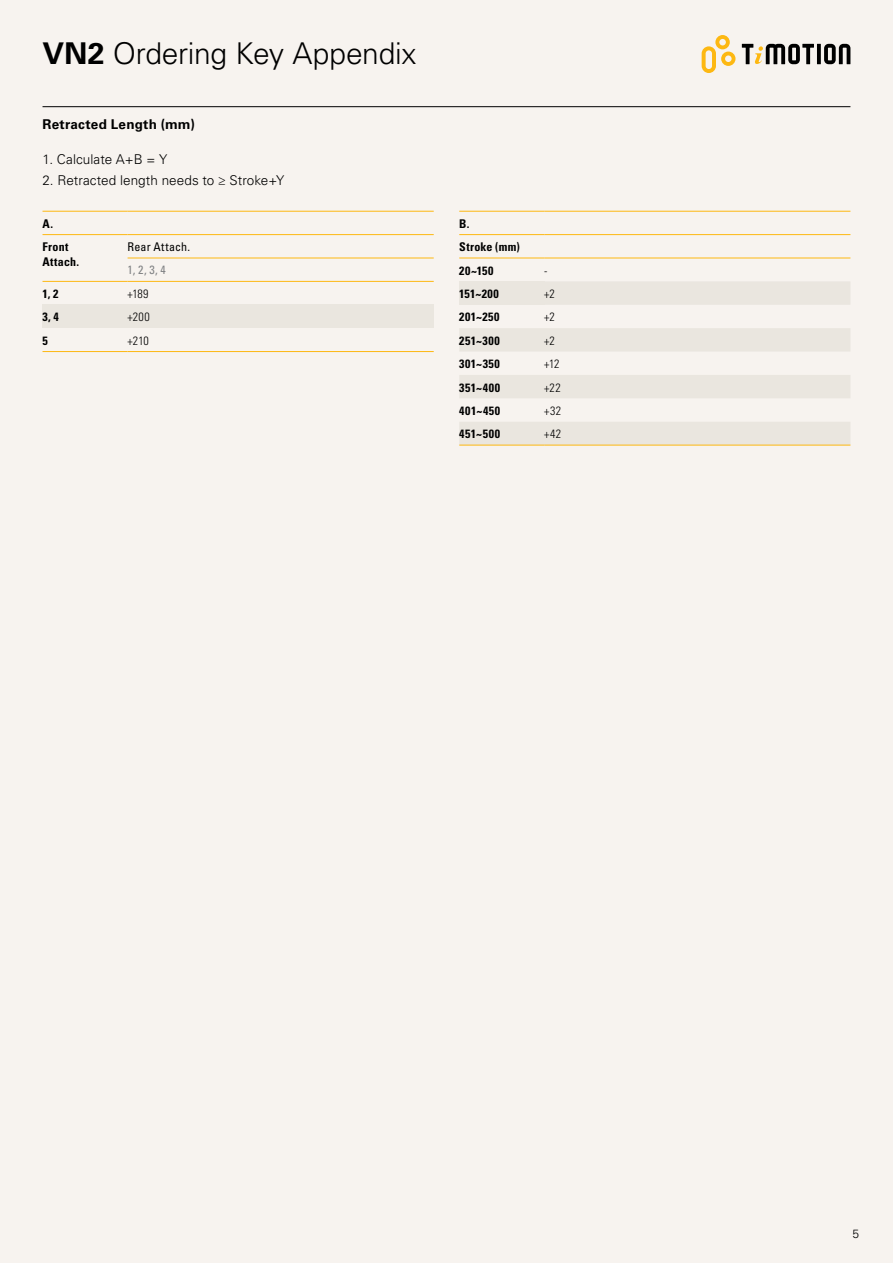
<style>
.page{position:relative;width:893px;height:1263px;background:#f7f3ef}
.page>*{position:absolute;margin:0;border:0;box-sizing:border-box;transform-origin:0 0}
.t1{font:300 30px "Univers LT Std";letter-spacing:-.01em;color:#000}
.t2{font:300 13.5px "Univers LT Std";letter-spacing:.005em;color:#000}
.t3{font:700 13.5px "Univers LT Std";letter-spacing:.015em;color:#000}
.t4{font:700 condensed 12px/23.5px "Univers LT Std";letter-spacing:.045em;color:#000}
.t5{font:300 condensed 12px "Univers LT Std";letter-spacing:.02em;color:#000}
.t6{font:condensed 12px "Univers LT Std";letter-spacing:.015em;color:#000}
.t7{font:condensed 12px "Univers LT Std";color:#808284}
.t8{font:300 12px "Univers LT Std";color:#000}
.s1{font-weight:700}
</style>
<div class="page">
<svg style="left:702px;top:35px;width:33px;height:38px"></svg>
<svg style="left:817px;top:44px;width:4px;height:20px"></svg>
<svg style="left:824px;top:44px;width:26px;height:20px"></svg>
<svg style="left:742px;top:44px;width:72px;height:20px"></svg>
<hr style="left:43px;top:106px;width:807px;height:1px;background:#000">
<svg style="left:459px;top:281px;width:391px;height:164px;fill:#eae6df"></svg>
<hr style="left:459px;top:211px;width:85px;height:1px;background:#fdb812">
<hr style="left:544px;top:211px;width:306px;height:1px;background:#fdb812">
<hr style="left:459px;top:234px;width:85px;height:1px;background:#fdb812">
<hr style="left:544px;top:234px;width:306px;height:1px;background:#fdb812">
<hr style="left:459px;top:258px;width:85px;height:1px;background:#fdb812">
<hr style="left:544px;top:258px;width:306px;height:1px;background:#fdb812">
<hr style="left:459px;top:445px;width:85px;height:1px;background:#fdb812">
<hr style="left:544px;top:445px;width:306px;height:1px;background:#fdb812">
<div style="left:43px;top:305px;width:85px;height:23px;background:#eae6df"></div>
<div style="left:128px;top:305px;width:306px;height:23px;background:#eae6df"></div>
<hr style="left:43px;top:211px;width:85px;height:1px;background:#fdb812">
<hr style="left:128px;top:211px;width:306px;height:1px;background:#fdb812">
<hr style="left:43px;top:234px;width:85px;height:1px;background:#fdb812">
<hr style="left:128px;top:234px;width:306px;height:1px;background:#fdb812">
<hr style="left:128px;top:258px;width:306px;height:1px;background:#fdb812">
<hr style="left:43px;top:281px;width:85px;height:1px;background:#fdb812">
<hr style="left:128px;top:281px;width:306px;height:1px;background:#fdb812">
<hr style="left:43px;top:351px;width:85px;height:1px;background:#fdb812">
<hr style="left:128px;top:351px;width:306px;height:1px;background:#fdb812">
<h1 class="t1" style="left:43px;top:36px;width:375px"><span class="s1">VN2</span> Ordering Key Appendix</h1>
<p class="t3" style="left:43px;top:116px;width:154px">Retracted Length (mm)</p>
<p class="t2" style="left:43px;top:151px;width:126px">1. Calculate A+B = Y</p>
<p class="t2" style="left:43px;top:172px;width:243px">2. Retracted length needs to ≥ Stroke+Y</p>
<p class="t4" style="left:43px;top:212px;width:27px">A.<br>Front</p>
<p class="t4" style="left:43px;top:250px;width:38px">Attach.</p>
<p class="t6" style="left:128px;top:239px;width:64px">Rear Attach.</p>
<p class="t7" style="left:128px;top:263px;width:40px">1, 2, 3, 4</p>
<p class="t4" style="left:43px;top:282px;width:17px">1, 2</p>
<p class="t5" style="left:128px;top:287px;width:23px">+189</p>
<p class="t4" style="left:43px;top:305px;width:18px">3, 4</p>
<p class="t5" style="left:128px;top:310px;width:24px">+200</p>
<p class="t4" style="left:43px;top:329px;width:7px">5</p>
<p class="t5" style="left:128px;top:333px;width:23px">+210</p>
<p class="t4" style="left:459px;top:212px;width:62px">B.<br>Stroke (mm)<br>20~150</p>
<p class="t5" style="left:544px;top:263px;width:5px">-</p>
<p class="t4" style="left:459px;top:282px;width:41px">151~200</p>
<p class="t5" style="left:544px;top:287px;width:12px">+2</p>
<p class="t4" style="left:459px;top:305px;width:42px">201~250</p>
<p class="t5" style="left:544px;top:310px;width:12px">+2</p>
<p class="t4" style="left:459px;top:329px;width:42px">251~300</p>
<p class="t5" style="left:544px;top:333px;width:12px">+2</p>
<p class="t4" style="left:459px;top:352px;width:42px">301~350</p>
<p class="t5" style="left:544px;top:357px;width:17px">+12</p>
<p class="t4" style="left:459px;top:375px;width:42px">351~400</p>
<p class="t5" style="left:544px;top:380px;width:18px">+22</p>
<p class="t4" style="left:459px;top:399px;width:43px">401~450</p>
<p class="t5" style="left:544px;top:404px;width:18px">+32</p>
<p class="t4" style="left:459px;top:422px;width:42px">451~500</p>
<p class="t5" style="left:544px;top:427px;width:18px">+42</p>
<p class="t8" style="left:852px;top:1226px;width:8px">5</p>
</div>
